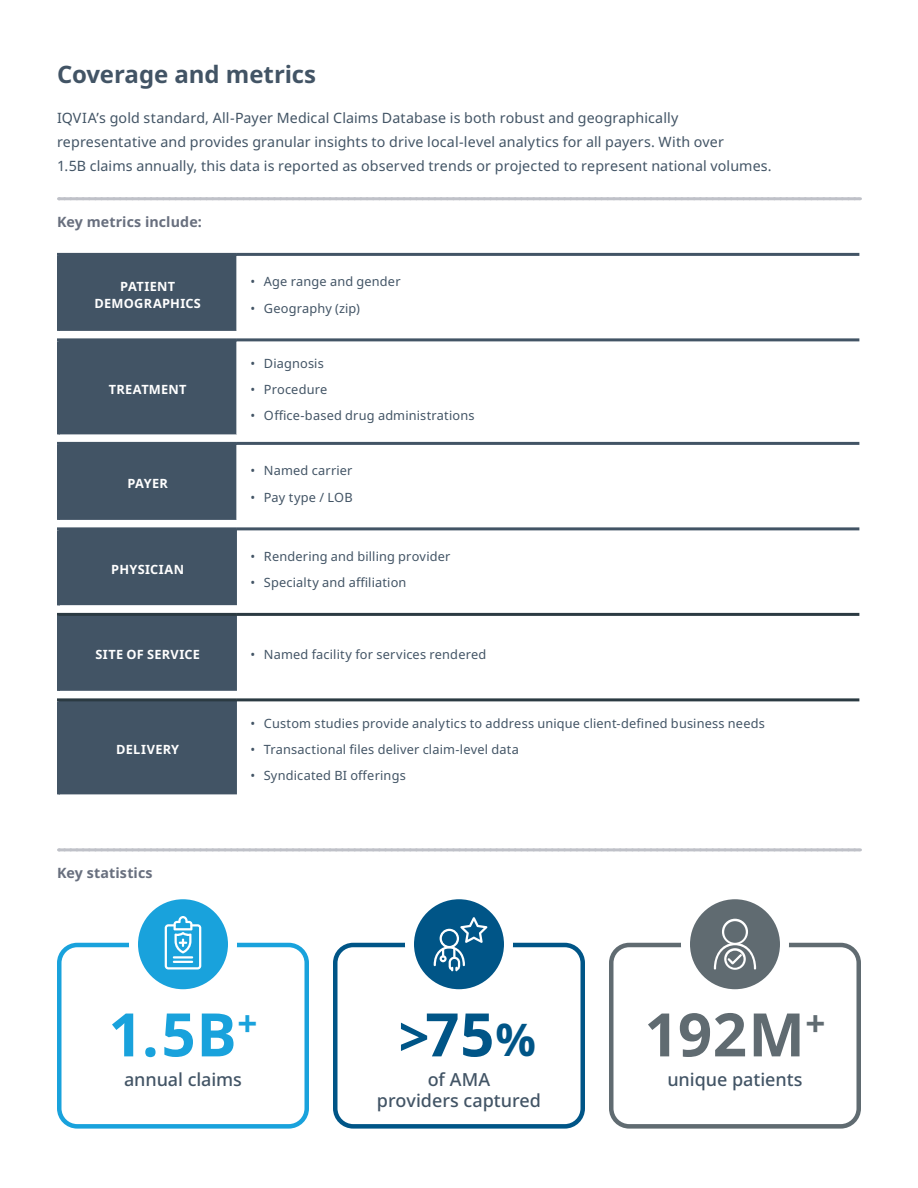
<style>
.page{position:relative;width:918px;height:1188px;background:#fff}
.page>*{position:absolute;margin:0;border:0;box-sizing:border-box;transform-origin:0 0}
.Section_heading{font:700 60px "Noto Sans";color:#606b71}
.Section_heading-2{font:700 60px "Noto Sans";color:#19a2dc}
.Section_heading-3{font:700 60px "Noto Sans";color:#005587}
.Section_heading-4{font:700 24px "Noto Sans";letter-spacing:-.005em;color:#425465}
.Section_heading-5{font:500 18px/21px "Noto Sans";letter-spacing:-.005em;color:#425465;text-align:center}
.Body_copy_-_Space{font:14.25px/24px "Noto Sans";letter-spacing:.01em;color:#425465}
.Chart_headline{font:700 14.25px "Noto Sans";letter-spacing:.005em;color:#686f7e}
.t1{font:12.75px "Noto Sans";letter-spacing:.015em;color:#425465}
.Subheading_center{font:700 12.75px/17.2px "Noto Sans";letter-spacing:.02em;color:#fff;text-align:center}
.s1{font-size:54px}
.s2{font-size:45px}
</style>
<div class="page">
<svg style="left:59px;top:848px;width:801px;height:3px"></svg>
<div style="left:333px;top:943px;width:252px;height:186px;border:4px solid #005587;border-radius:18px"></div>
<div style="left:609px;top:943px;width:252px;height:186px;border:4px solid #606b71;border-radius:18px"></div>
<div style="left:57px;top:943px;width:252px;height:186px;border:4px solid #19a2dc;border-radius:18px"></div>
<svg style="left:134px;top:895px;width:99px;height:99px;fill:#19a2dc"></svg>
<div style="left:129px;top:890px;width:108px;height:108px;border:9px solid #fff;border-radius:50%"></div>
<svg style="left:410px;top:895px;width:98px;height:99px;fill:#005587"></svg>
<div style="left:405px;top:890px;width:108px;height:108px;border:9px solid #fff;border-radius:50%"></div>
<svg style="left:685px;top:895px;width:99px;height:99px;fill:#606b71"></svg>
<div style="left:681px;top:890px;width:108px;height:108px;border:9px solid #fff;border-radius:50%"></div>
<svg style="left:165px;top:916px;width:36px;height:54px"></svg>
<svg style="left:434px;top:917px;width:53px;height:54px"></svg>
<svg style="left:714px;top:919px;width:42px;height:51px"></svg>
<div style="left:59px;top:256px;width:178px;height:538px;background:#425465"></div>
<svg style="left:59px;top:605px;width:178px;height:93px"></svg>
<svg style="left:237px;top:612px;width:622px;height:1px"></svg>
<hr style="left:236px;top:256px;width:2px;height:75px;background:#fff">
<hr style="left:236px;top:341px;width:2px;height:93px;background:#fff">
<hr style="left:236px;top:445px;width:2px;height:75px;background:#fff">
<hr style="left:57px;top:256px;width:3px;height:75px;background:#425465">
<hr style="left:57px;top:253px;width:180px;height:3px;background:#425465">
<hr style="left:237px;top:253px;width:622px;height:3px;background:#425465">
<hr style="left:57px;top:338px;width:180px;height:3px;background:#425465">
<hr style="left:57px;top:341px;width:3px;height:93px;background:#425465">
<hr style="left:237px;top:338px;width:622px;height:3px;background:#425465">
<hr style="left:57px;top:442px;width:180px;height:3px;background:#425465">
<hr style="left:57px;top:445px;width:3px;height:75px;background:#425465">
<hr style="left:237px;top:442px;width:622px;height:3px;background:#425465">
<hr style="left:237px;top:527px;width:622px;height:3px;background:#425465">
<hr style="left:57px;top:527px;width:180px;height:3px;background:#425465">
<hr style="left:57px;top:530px;width:3px;height:75px;background:#425465">
<hr style="left:57px;top:616px;width:3px;height:75px;background:#425465">
<hr style="left:57px;top:701px;width:3px;height:93px;background:#425465">
<hr style="left:57px;top:613px;width:180px;height:3px;background:#2b3a42">
<hr style="left:237px;top:613px;width:622px;height:3px;background:#2b3a42">
<hr style="left:57px;top:698px;width:180px;height:3px;background:#2b3a42">
<hr style="left:237px;top:698px;width:622px;height:3px;background:#2b3a42">
<svg style="left:59px;top:197px;width:801px;height:3px"></svg>
<p class="Section_heading-4" style="left:57px;top:57px;width:261px">Coverage and metrics</p>
<p class="Body_copy_-_Space" style="left:57px;top:106px;width:716px">IQVIA’s gold standard, All-Payer Medical Claims Database is both robust and geographically representative and provides granular insights to drive local-level analytics for all payers. With over<br>1.5B claims annually, this data is reported as observed trends or projected to represent national volumes.</p>
<p class="Chart_headline" style="left:57px;top:212px;width:146px">Key metrics include:</p>
<p class="Subheading_center" style="left:95px;top:278px;width:108px">PATIENT<br>DEMOGRAPHICS</p>
<p class="t1" style="left:250px;top:273px;width:152px">• Age range and gender</p>
<p class="t1" style="left:250px;top:299px;width:111px">• Geography (zip)</p>
<p class="Subheading_center" style="left:109px;top:381px;width:79px">TREATMENT</p>
<p class="Subheading_center" style="left:128px;top:476px;width:42px">PAYER</p>
<p class="Subheading_center" style="left:111px;top:561px;width:74px">PHYSICIAN</p>
<p class="t1" style="left:250px;top:354px;width:75px">• Diagnosis</p>
<p class="t1" style="left:250px;top:380px;width:78px">• Procedure</p>
<p class="t1" style="left:250px;top:407px;width:226px">• Office-based drug administrations</p>
<p class="t1" style="left:250px;top:462px;width:104px">• Named carrier</p>
<p class="t1" style="left:250px;top:488px;width:104px">• Pay type / LOB</p>
<p class="t1" style="left:250px;top:547px;width:202px">• Rendering and billing provider</p>
<p class="t1" style="left:250px;top:573px;width:158px">• Specialty and affiliation</p>
<p class="Subheading_center" style="left:95px;top:647px;width:106px">SITE OF SERVICE</p>
<p class="t1" style="left:250px;top:646px;width:237px">• Named facility for services rendered</p>
<p class="Subheading_center" style="left:116px;top:741px;width:64px">DELIVERY</p>
<p class="Chart_headline" style="left:57px;top:863px;width:97px">Key statistics</p>
<p class="t1" style="left:250px;top:714px;width:516px">• Custom studies provide analytics to address unique client-defined business needs</p>
<p class="t1" style="left:250px;top:740px;width:270px">• Transactional files deliver claim-level data</p>
<p class="t1" style="left:250px;top:767px;width:157px">• Syndicated BI offerings</p>
<p class="Section_heading-2" style="left:108px;top:992px;width:151px">1.5B<sup>+</sup></p>
<p class="Section_heading-5" style="left:124px;top:1070px;width:119px">annual claims</p>
<p class="Section_heading-3" style="left:399px;top:992px;width:139px"><span class="s1">&gt;</span>75<span class="s2">%</span></p>
<p class="Section_heading-5" style="left:377px;top:1070px;width:166px">of AMA<br>providers captured</p>
<p class="Section_heading" style="left:644px;top:992px;width:183px">192M<sup>+</sup></p>
<p class="Section_heading-5" style="left:667px;top:1070px;width:137px">unique patients</p>
</div>
